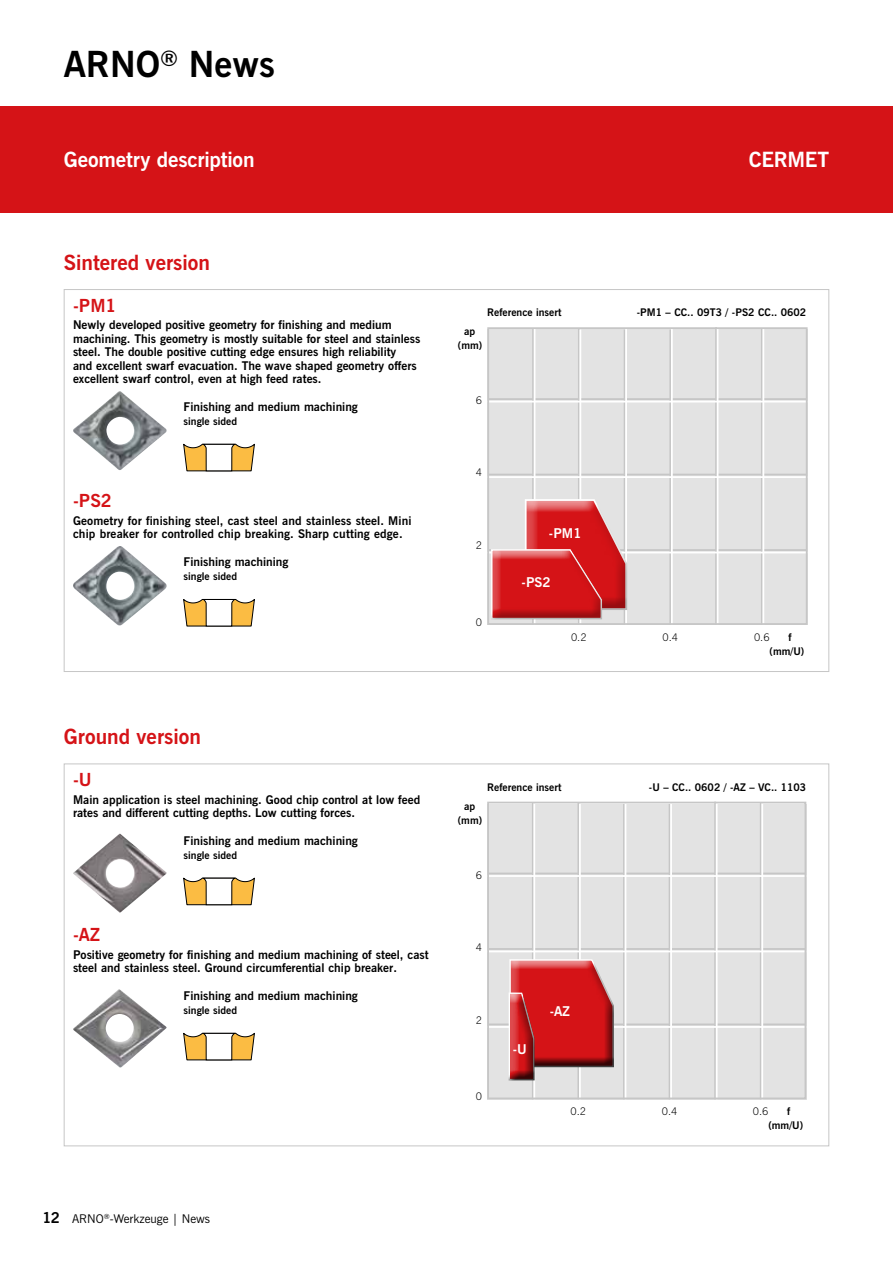
<style>
.page{position:relative;width:893px;height:1263px;background:#fff}
.page>*{position:absolute;margin:0;border:0;box-sizing:border-box;transform-origin:0 0}
.t1{font:700 36px "News Gothic";color:#000}
.t2{font:700 21px "News Gothic";color:#d51317}
.t3{font:700 21px "News Gothic";letter-spacing:-.01em;color:#fff}
.t4{font:700 18px "News Gothic";color:#d51317}
.t5{font:700 13.5px "News Gothic";color:#fff}
.t6{font:700 12px/13.5px "News Gothic";color:#000}
.t7{font:12px "News Gothic";color:#000}
.t8{font:700 10.5px/14.5px "News Gothic";color:#000;text-align:center}
.t9{font:300 10.5px "News Gothic L";color:#000}
.s1{font-weight:700;font-size:15px}
</style>
<div class="page">
<div style="left:0;top:106px;width:893px;height:107px;background:#d51317"></div>
<img style="left:73px;top:391px;width:94px;height:79px">
<svg style="left:183px;top:444px;width:72px;height:27px"></svg>
<img style="left:73px;top:546px;width:94px;height:79px">
<svg style="left:183px;top:599px;width:72px;height:27px"></svg>
<img style="left:73px;top:834px;width:94px;height:79px">
<svg style="left:183px;top:878px;width:72px;height:27px"></svg>
<img style="left:73px;top:989px;width:94px;height:79px">
<svg style="left:183px;top:1033px;width:72px;height:27px"></svg>
<div style="left:487px;top:329px;width:321px;height:296px;background:#e3e3e3"></div>
<hr style="left:532px;top:328px;width:2px;height:297px;background:#c6c6c6">
<hr style="left:578px;top:328px;width:2px;height:297px;background:#c6c6c6">
<hr style="left:669px;top:329px;width:2px;height:296px;background:#c6c6c6">
<hr style="left:715px;top:327px;width:2px;height:298px;background:#c6c6c6">
<hr style="left:761px;top:328px;width:2px;height:297px;background:#c6c6c6">
<hr style="left:489px;top:398px;width:317px;height:2px;background:#c6c6c6">
<hr style="left:489px;top:474px;width:317px;height:1px;background:#c6c6c6">
<hr style="left:489px;top:549px;width:317px;height:2px;background:#c6c6c6">
<hr style="left:624px;top:329px;width:1px;height:296px;background:#c6c6c6">
<hr style="left:534px;top:328px;width:1px;height:297px;background:#fff">
<hr style="left:579px;top:329px;width:2px;height:296px;background:#fff">
<hr style="left:625px;top:328px;width:2px;height:297px;background:#fff">
<hr style="left:671px;top:327px;width:2px;height:298px;background:#fff">
<hr style="left:717px;top:328px;width:1px;height:297px;background:#fff">
<hr style="left:762px;top:328px;width:2px;height:297px;background:#fff">
<hr style="left:487px;top:401px;width:321px;height:1px;background:#fff">
<hr style="left:487px;top:476px;width:321px;height:2px;background:#fff">
<hr style="left:487px;top:552px;width:321px;height:1px;background:#fff">
<div style="left:487px;top:327px;width:321px;height:298px;border:2px solid #c6c6c6"></div>
<svg style="left:525px;top:498px;width:103px;height:113px"></svg>
<div style="left:490px;top:548px;width:114px;height:68px;background:#fff;opacity:.75"></div>
<div style="left:490px;top:550px;width:114px;height:70px;background:#9d9d9c;opacity:.75"></div>
<div style="left:487px;top:804px;width:319px;height:295px;background:#e3e3e3"></div>
<hr style="left:532px;top:803px;width:2px;height:296px;background:#c6c6c6">
<hr style="left:577px;top:803px;width:2px;height:296px;background:#c6c6c6">
<hr style="left:669px;top:804px;width:1px;height:295px;background:#c6c6c6">
<hr style="left:714px;top:802px;width:2px;height:297px;background:#c6c6c6">
<hr style="left:760px;top:803px;width:2px;height:296px;background:#c6c6c6">
<hr style="left:488px;top:872px;width:317px;height:2px;background:#c6c6c6">
<hr style="left:488px;top:948px;width:317px;height:2px;background:#c6c6c6">
<hr style="left:488px;top:1023px;width:317px;height:2px;background:#c6c6c6">
<hr style="left:623px;top:804px;width:2px;height:295px;background:#c6c6c6">
<hr style="left:533px;top:803px;width:2px;height:296px;background:#fff">
<hr style="left:579px;top:804px;width:2px;height:295px;background:#fff">
<hr style="left:625px;top:803px;width:1px;height:296px;background:#fff">
<hr style="left:670px;top:802px;width:2px;height:297px;background:#fff">
<hr style="left:716px;top:803px;width:2px;height:296px;background:#fff">
<hr style="left:761px;top:803px;width:2px;height:296px;background:#fff">
<hr style="left:487px;top:875px;width:319px;height:2px;background:#fff">
<hr style="left:487px;top:950px;width:319px;height:2px;background:#fff">
<hr style="left:487px;top:1026px;width:319px;height:2px;background:#fff">
<div style="left:487px;top:802px;width:319px;height:297px;border:2px solid #c6c6c6"></div>
<svg style="left:509px;top:959px;width:105px;height:122px"></svg>
<div style="left:508px;top:992px;width:28px;height:89px;background:#000;opacity:.75"></div>
<h1 class="t1" style="left:64px;top:40px;width:213px">ARNO<sup>®</sup> News</h1>
<h2 class="t3" style="left:64px;top:146px;width:192px">Geometry description</h2>
<h2 class="t3" style="left:749px;top:146px;width:82px">CERMET</h2>
<h2 class="t2" style="left:64px;top:249px;width:148px">Sintered version</h2>
<h3 class="t4" style="left:73px;top:293px;width:45px">-PM1</h3>
<p class="t6" style="left:73px;top:319px;width:349px">Newly developed positive geometry for finishing and medium machining. This geometry is mostly suitable for steel and stainless steel. The double positive cutting edge ensures high reliability<br>and excellent swarf evacuation. The wave shaped geometry offers excellent swarf control, even at high feed rates.</p>
<p class="t6" style="left:184px;top:400px;width:176px">Finishing and medium machining</p>
<p class="t8" style="left:184px;top:414px;width:55px">single sided</p>
<h3 class="t4" style="left:73px;top:489px;width:40px">-PS2</h3>
<p class="t6" style="left:73px;top:514px;width:340px">Geometry for finishing steel, cast steel and stainless steel. Mini chip breaker for controlled chip breaking. Sharp cutting edge.</p>
<p class="t6" style="left:184px;top:556px;width:106px">Finishing machining</p>
<p class="t8" style="left:184px;top:569px;width:55px">single sided</p>
<h2 class="t2" style="left:64px;top:722px;width:139px">Ground version</h2>
<h3 class="t4" style="left:73px;top:767px;width:20px">-U</h3>
<p class="t6" style="left:73px;top:793px;width:349px">Main application is steel machining. Good chip control at low feed rates and different cutting depths. Low cutting forces.</p>
<p class="t6" style="left:184px;top:834px;width:176px">Finishing and medium machining</p>
<p class="t8" style="left:184px;top:848px;width:55px">single sided</p>
<h3 class="t4" style="left:73px;top:923px;width:28px">-AZ</h3>
<p class="t6" style="left:73px;top:948px;width:357px">Positive geometry for finishing and medium machining of steel, cast steel and stainless steel. Ground circumferential chip breaker.</p>
<p class="t6" style="left:184px;top:989px;width:176px">Finishing and medium machining</p>
<p class="t8" style="left:184px;top:1003px;width:55px">single sided</p>
<p class="t8" style="left:487px;top:305px;width:76px">Reference insert</p>
<p class="t8" style="left:637px;top:305px;width:171px">-PM1 – CC.. 09T3 / -PS2 CC.. 0602</p>
<p class="t8" style="left:458px;top:324px;width:26px">ap (mm)</p>
<p class="t9" style="left:476px;top:394px;width:8px">6</p>
<p class="t9" style="left:476px;top:466px;width:8px">4</p>
<p class="t9" style="left:476px;top:539px;width:8px">2</p>
<p class="t9" style="left:476px;top:615px;width:8px">0</p>
<p class="t5" style="left:549px;top:524px;width:34px">-PM1</p>
<p class="t5" style="left:522px;top:573px;width:31px">-PS2</p>
<p class="t9" style="left:571px;top:630px;width:17px">0.2</p>
<p class="t9" style="left:662px;top:630px;width:17px">0.4</p>
<p class="t9" style="left:754px;top:630px;width:17px">0.6</p>
<p class="t8" style="left:770px;top:630px;width:36px">f (mm/U)</p>
<p class="t8" style="left:487px;top:780px;width:76px">Reference insert</p>
<p class="t8" style="left:649px;top:780px;width:159px">-U – CC.. 0602 / -AZ – VC.. 1103</p>
<p class="t8" style="left:458px;top:799px;width:26px">ap (mm)</p>
<p class="t9" style="left:476px;top:868px;width:8px">6</p>
<p class="t9" style="left:476px;top:941px;width:8px">4</p>
<p class="t9" style="left:476px;top:1013px;width:8px">2</p>
<p class="t9" style="left:476px;top:1090px;width:8px">0</p>
<p class="t5" style="left:513px;top:1040px;width:16px">-U</p>
<p class="t5" style="left:550px;top:1002px;width:22px">-AZ</p>
<p class="t9" style="left:571px;top:1104px;width:17px">0.2</p>
<p class="t9" style="left:662px;top:1104px;width:17px">0.4</p>
<p class="t9" style="left:753px;top:1104px;width:17px">0.6</p>
<p class="t8" style="left:768px;top:1104px;width:36px">f (mm/U)</p>
<p class="t7" style="left:43px;top:1211px;width:169px"><span class="s1">12</span> ARNO<sup>®</sup>-Werkzeuge | News</p>
</div>
